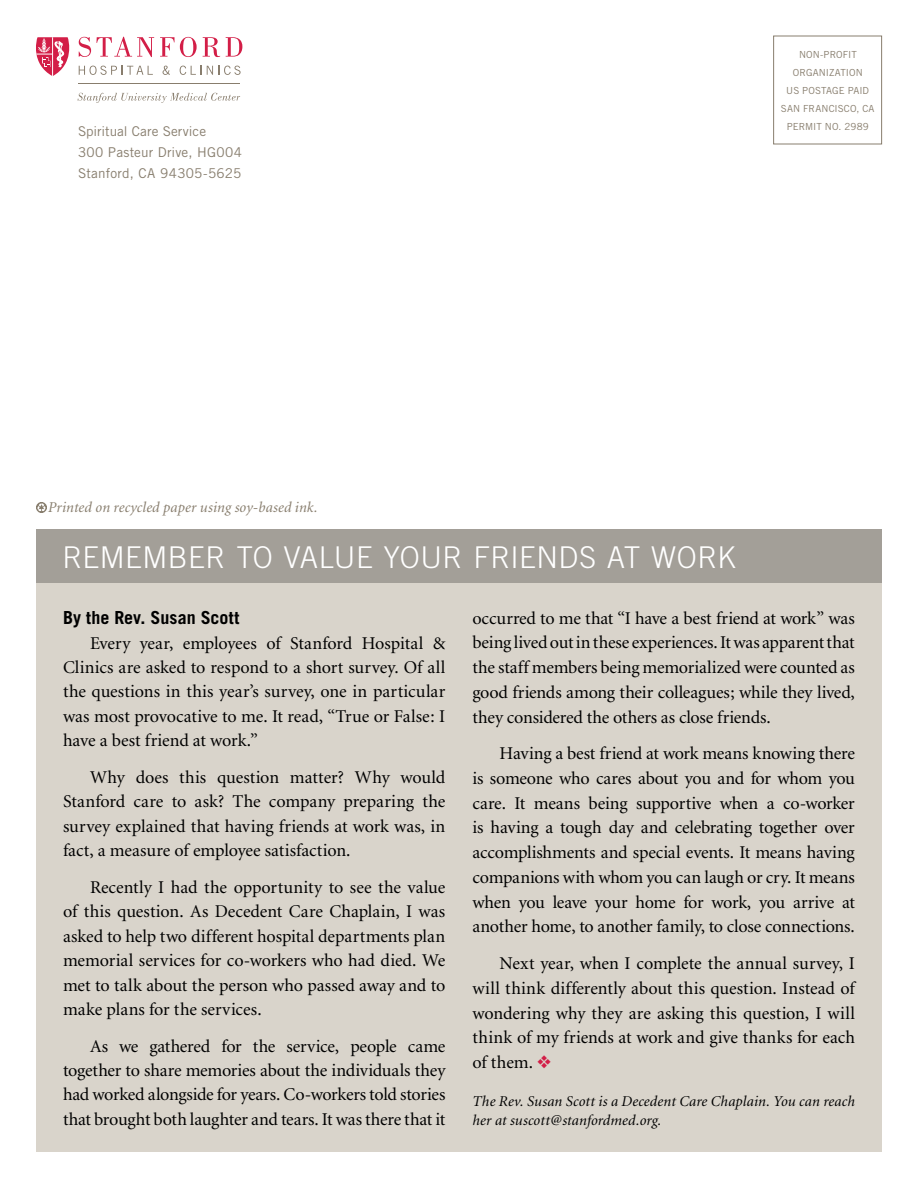
<style>
.page{position:relative;width:918px;height:1188px;background:#fff}
.page>*{position:absolute;margin:0;border:0;box-sizing:border-box;transform-origin:0 0}
.t1{font:300 30px "Trade Gothic";letter-spacing:.01em;color:#fff}
.t2{font:18px/24.5px "Minion";letter-spacing:-.01em;color:#000;text-align:justify}
.t3{font:700 18px "Trade Gothic";color:#000}
.t4{font:italic 15px/18.8px "Minion";letter-spacing:.01em;color:#000}
.t5{font:italic 15px "Minion";letter-spacing:.01em;color:#887e6e}
.t6{font:13.5px/21px "Trade Gothic";letter-spacing:.01em;color:#887e6e}
.t7{font:9.75px "Trade Gothic";letter-spacing:.01em;color:#887e6e}
.s1{color:#d31e47}
</style>
<div class="page">
<svg style="left:160px;top:37px;width:37px;height:20px"></svg>
<svg style="left:203px;top:37px;width:17px;height:20px"></svg>
<svg style="left:226px;top:37px;width:16px;height:20px"></svg>
<svg style="left:163px;top:66px;width:7px;height:9px"></svg>
<svg style="left:180px;top:66px;width:21px;height:9px"></svg>
<svg style="left:207px;top:66px;width:34px;height:9px"></svg>
<svg style="left:77px;top:93px;width:163px;height:10px"></svg>
<hr style="left:79px;top:84px;width:161px;height:1px;background:#887d6d">
<svg style="left:36px;top:36px;width:118px;height:40px"></svg>
<div style="left:773px;top:36px;width:109px;height:108px;border:1px solid #887e6e"></div>
<div style="left:36px;top:529px;width:846px;height:623px;background:#d9d4cb"></div>
<div style="left:36px;top:529px;width:846px;height:54px;background:#a39f98"></div>
<svg style="left:36px;top:502px;width:10px;height:10px"></svg>
<p class="t6" style="left:78px;top:121px;width:166px">SPIRITUAL CARE SERVICE<br>300 PASTEUR DRIVE, HG004<br>STANFORD, CA 94305-5625</p>
<p class="t7" style="left:799px;top:48px;width:37px">NON-PROFIT</p>
<p class="t7" style="left:793px;top:66px;width:7px">ORGANI</p>
<p class="t7" style="left:829px;top:66px;width:13px">ZATION</p>
<p class="t7" style="left:786px;top:84px;width:30px">US POSTAGE</p>
<p class="t7" style="left:848px;top:84px;width:23px">PAID</p>
<p class="t7" style="left:781px;top:102px;width:35px">SAN FRANCISCO</p>
<p class="t7" style="left:857px;top:102px;width:20px">, CA</p>
<p class="t7" style="left:787px;top:120px;width:13px">PERMIT</p>
<p class="t7" style="left:825px;top:120px;width:45px">NO. 2989</p>
<p class="t5" style="left:48px;top:500px;width:271px">Printed on recycled paper using soy-based ink.</p>
<h1 class="t1" style="left:62px;top:540px;width:240px">REMEMBER TO VALUE</h1>
<h1 class="t1" style="left:383px;top:540px;width:38px">YOUR</h1>
<h1 class="t1" style="left:473px;top:540px;width:18px">FRIENDS</h1>
<h1 class="t1" style="left:607px;top:540px;width:130px">AT WOR K</h1>
<p class="t3" style="left:63px;top:607px;width:178px">By the Rev. Susan Scott</p>
<p class="t2" style="left:63px;top:631px;width:384px;text-indent:27px">Every year, employees of Stanford Hospital &amp; Clinics are asked to respond to a short survey. Of all the questions in this year’s survey, one in particular was most provocative to me. It read, “True or False: I have a best friend at work.”</p>
<p class="t2" style="left:63px;top:766px;width:384px;text-indent:27px">Why does this question matter? Why would Stanford care to ask? The company preparing the survey explained that having friends at work was, in fact, a measure of employee satisfaction.</p>
<p class="t2" style="left:63px;top:875px;width:384px;text-indent:27px">Recently I had the opportunity to see the value of this question. As Decedent Care Chaplain, I was asked to help two different hospital departments plan memorial services for co-workers who had died. We met to talk about the person who passed away and to make plans for the services.</p>
<p class="t2" style="left:63px;top:1034px;width:384px;text-indent:27px">As we gathered for the service, people came together to share memories about the individuals they had worked alongside for years. Co-workers told stories that brought both laughter and tears. It was there that it</p>
<p class="t2" style="left:472px;top:606px;width:384px">occurred to me that “I have a best friend at work” was being lived out in these experiences. It was apparent that the staff members being memorialized were counted as good friends among their colleagues; while they lived, they considered the others as close friends.</p>
<p class="t2" style="left:472px;top:742px;width:384px;text-indent:27px">Having a best friend at work means knowing there is someone who cares about you and for whom you care. It means being supportive when a co-worker is having a tough day and celebrating together over accomplishments and special events. It means having companions with whom you can laugh or cry. It means when you leave your home for work, you arrive at another home, to another family, to close connections.</p>
<p class="t2" style="left:472px;top:952px;width:384px;text-indent:27px">Next year, when I complete the annual survey, I will think differently about this question. Instead of wondering why they are asking this question, I will think of my friends at work and give thanks for each of them. <span class="s1">❖</span></p>
<p class="t4" style="left:472px;top:1093px;width:384px">The Rev. Susan Scott is a Decedent Care Chaplain. You can reach her at suscott@stanfordmed.org.</p>
</div>
